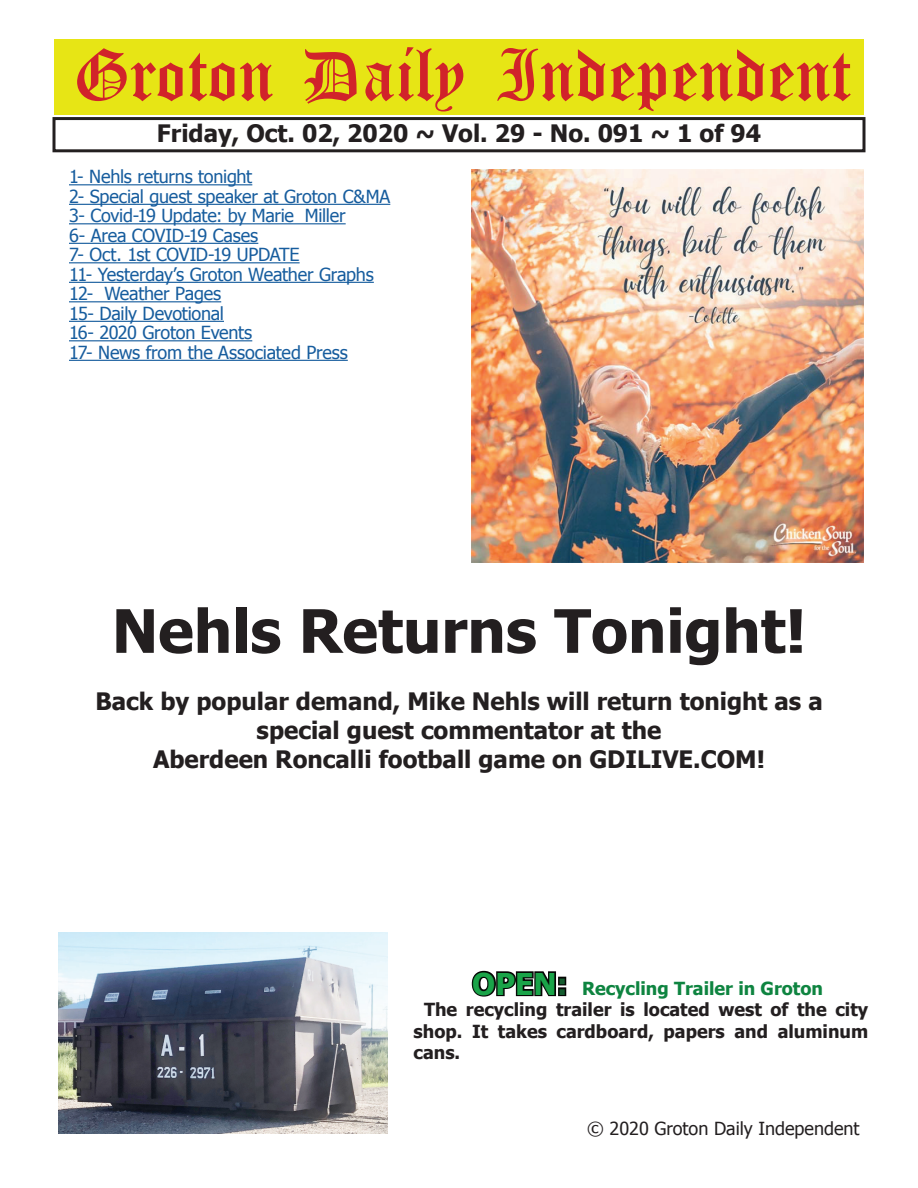
<style>
.page{position:relative;width:918px;height:1188px;background:#fff}
.page>*{position:absolute;margin:0;border:0;box-sizing:border-box;transform-origin:0 0}
.t1{font:700 60px "Tahoma";color:#231f20}
.t2{font:54px "Old English Five";color:#d1232a}
.t3{font:700 24px/28.8px "Tahoma";color:#231f20;text-align:center}
.t4{font:18px/19.5px "Tahoma";letter-spacing:-.015em;color:#175d9e}
.t5{font:700 18px "Tahoma";color:#231f20}
.t6{font:700 18px "Tahoma";color:#0e8440}
.t7{font:18px "Tahoma";color:#231f20}
.s1{font-size:30px;color:#040503}
</style>
<div class="page">
<div style="left:52px;top:117px;width:814px;height:35px;border:3px solid #231f20"></div>
<div style="left:54px;top:40px;width:810px;height:75px;background:#e7e515"></div>
<img style="left:58px;top:933px;width:330px;height:201px">
<img style="left:471px;top:170px;width:393px;height:393px">
<hr style="left:69px;top:184px;width:183px;height:1px;background:#175d9e">
<hr style="left:69px;top:204px;width:321px;height:1px;background:#175d9e">
<hr style="left:69px;top:223px;width:277px;height:1px;background:#175d9e">
<hr style="left:69px;top:243px;width:189px;height:1px;background:#175d9e">
<hr style="left:69px;top:262px;width:231px;height:1px;background:#175d9e">
<hr style="left:69px;top:282px;width:305px;height:1px;background:#175d9e">
<hr style="left:69px;top:301px;width:152px;height:1px;background:#175d9e">
<hr style="left:69px;top:321px;width:155px;height:1px;background:#175d9e">
<hr style="left:69px;top:340px;width:183px;height:1px;background:#175d9e">
<hr style="left:69px;top:360px;width:279px;height:1px;background:#175d9e">
<h2 class="t2" style="left:73px;top:50px;width:779px">Groton Daily Independent</h2>
<h3 class="t3" style="left:157px;top:117px;width:606px">Friday, Oct. 02, 2020 ~ Vol. 29 - No. 091 ~ 1 of 94</h3>
<p class="t4" style="left:69px;top:166px;width:323px">1- Nehls returns tonight<br>2- Special guest speaker at Groton C&amp;MA<br>3- Covid-19 Update: by Marie Miller<br>6- Area COVID-19 Cases<br>7- Oct. 1st COVID-19 UPDATE<br>11- Yesterday’s Groton Weather Graphs<br>12- Weather Pages<br>15- Daily Devotional<br>16- 2020 Groton Events<br>17- News from the Associated Press</p>
<h1 class="t1" style="left:112px;top:589px;width:696px">Nehls Returns Tonight!</h1>
<h3 class="t3" style="left:95px;top:686px;width:729px">Back by popular demand, Mike Nehls will return tonight as a special guest commentator at the<br>Aberdeen Roncalli football game on GDILIVE.COM!</h3>
<p class="t6" style="left:472px;top:975px;width:352px"><span class="s1">OPEN:</span> Recycling Trailer in Groton</p>
<p class="t5" style="left:424px;top:997px;width:446px">The recycling trailer is located west of the city</p>
<p class="t5" style="left:414px;top:1019px;width:456px">shop. It takes cardboard, papers and aluminum</p>
<p class="t5" style="left:414px;top:1040px;width:48px">cans.</p>
<p class="t7" style="left:587px;top:1116px;width:274px">© 2020 Groton Daily Independent</p>
</div>
